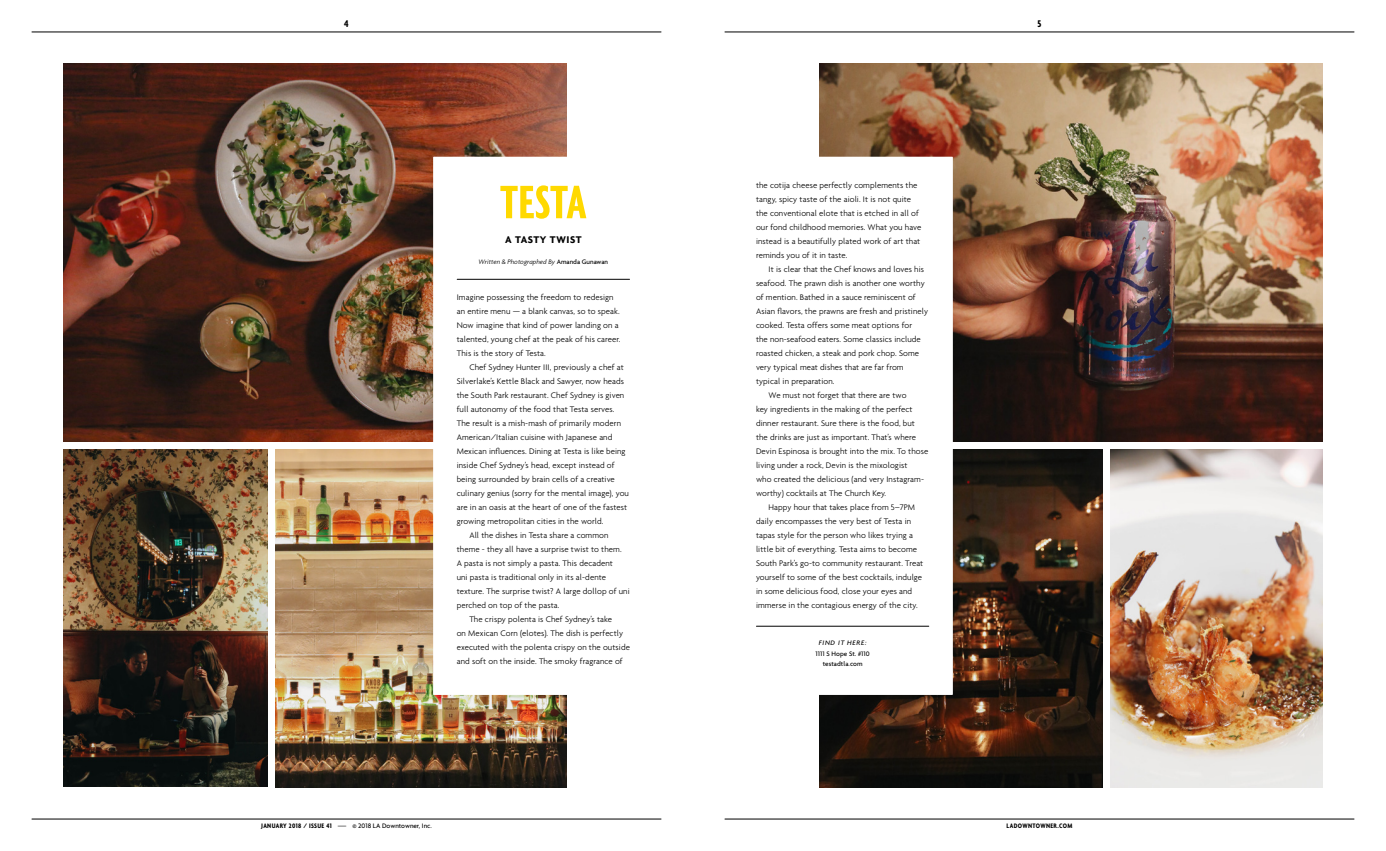
<style>
.page{position:relative;width:1386px;height:851px;background:#fff}
.page>*{position:absolute;margin:0;border:0;box-sizing:border-box;transform-origin:0 0}
.t1{font:700 extra-condensed 50.75px "Agenda";color:#ffd900}
.t2{font:700 10.5px "Agenda";letter-spacing:.05em;color:#000}
.t3{font:700 condensed 10.5px "Agenda";color:#000}
.t4{font:300 8.75px/14px "Agenda";letter-spacing:.01em;color:#000}
.t5{font:500 7px/10.5px "Agenda";letter-spacing:.005em;color:#000;text-align:center}
.t6{font:italic 300 7px "Agenda";color:#000}
.t7{font:700 condensed 7px "Agenda";letter-spacing:.05em;color:#000}
.t8{font:italic 500 7px "Agenda";letter-spacing:.1em;color:#000}
.s1{font-weight:500;font-style:normal}
.s2{font-weight:700;font-stretch:condensed}
.s3{font-stretch:condensed}
</style>
<div class="page">
<img style="left:276px;top:449px;width:291px;height:339px">
<img style="left:1110px;top:449px;width:213px;height:339px">
<img style="left:64px;top:449px;width:204px;height:337px">
<img style="left:819px;top:449px;width:283px;height:339px">
<img style="left:63px;top:63px;width:504px;height:378px">
<img style="left:819px;top:63px;width:504px;height:378px">
<hr style="left:32px;top:32px;width:629px;height:1px;background:#000">
<hr style="left:725px;top:32px;width:629px;height:1px;background:#000">
<hr style="left:32px;top:818px;width:629px;height:1px;background:#000">
<hr style="left:725px;top:818px;width:629px;height:1px;background:#000">
<div style="left:433px;top:157px;width:229px;height:538px;background:#fff"></div>
<div style="left:725px;top:157px;width:228px;height:538px;background:#fff"></div>
<hr style="left:457px;top:279px;width:173px;height:1px;background:#000">
<hr style="left:756px;top:625px;width:173px;height:1px;background:#000">
<p class="t3" style="left:344px;top:18px;width:6px">4</p>
<p class="t3" style="left:1038px;top:18px;width:5px">5</p>
<h1 class="t1" style="left:500px;top:173px;width:88px">TESTA</h1>
<p class="t4" style="left:756px;top:178px;width:167px">the cotija cheese perfectly complements the tangy, spicy taste of the aioli. It is not quite the conventional elote that is etched in all of our fond childhood memories. What you have instead is a beautifully plated work of art that reminds you of it in taste.</p>
<p class="t4" style="left:769px;top:262px;width:157px">It is clear that the Chef knows and loves his</p>
<p class="t4" style="left:756px;top:276px;width:170px">seafood. The prawn dish is another one worthy</p>
<p class="t4" style="left:756px;top:290px;width:161px">of mention. Bathed in a sauce reminiscent of</p>
<p class="t4" style="left:756px;top:304px;width:174px">Asian flavors, the prawns are fresh and pristinely</p>
<p class="t4" style="left:756px;top:318px;width:158px">cooked. Testa offers some meat options for</p>
<p class="t4" style="left:756px;top:332px;width:166px">the non-seafood eaters. Some classics include</p>
<p class="t4" style="left:756px;top:346px;width:165px">roasted chicken, a steak and pork chop. Some</p>
<p class="t4" style="left:756px;top:360px;width:149px">very typical meat dishes that are far from</p>
<p class="t4" style="left:756px;top:374px;width:80px">typical in preparation.</p>
<p class="t4" style="left:769px;top:388px;width:139px">We must not forget that there are two</p>
<p class="t4" style="left:756px;top:402px;width:158px">key ingredients in the making of the perfect</p>
<p class="t4" style="left:756px;top:416px;width:160px">dinner restaurant. Sure there is the food, but</p>
<p class="t4" style="left:756px;top:430px;width:162px">the drinks are just as important. That’s where</p>
<p class="t4" style="left:756px;top:444px;width:174px">Devin Espinosa is brought into the mix. To those</p>
<p class="t4" style="left:756px;top:458px;width:153px">living under a rock, Devin is the mixologist</p>
<p class="t4" style="left:756px;top:472px;width:170px">who created the delicious (and very Instagram-</p>
<p class="t4" style="left:756px;top:486px;width:132px">worthy) cocktails at The Church Key.</p>
<p class="t4" style="left:769px;top:500px;width:148px">Happy hour that takes place from 5–7PM</p>
<p class="t4" style="left:756px;top:514px;width:157px">daily encompasses the very best of Testa in</p>
<p class="t4" style="left:756px;top:528px;width:158px">tapas style for the person who likes trying a</p>
<p class="t4" style="left:756px;top:542px;width:163px">little bit of everything. Testa aims to become</p>
<p class="t4" style="left:756px;top:556px;width:169px">South Park’s go-to community restaurant. Treat</p>
<p class="t4" style="left:756px;top:570px;width:168px">yourself to some of the best cocktails, indulge</p>
<p class="t4" style="left:756px;top:584px;width:158px">in some delicious food, close your eyes and</p>
<p class="t4" style="left:756px;top:598px;width:163px">immerse in the contagious energy of the city.</p>
<p class="t8" style="left:819px;top:638px;width:49px">FIND IT HERE:</p>
<p class="t5" style="left:816px;top:648px;width:56px">1111 S Hope St. #110 testadtla.com</p>
<p class="t2" style="left:505px;top:233px;width:78px">A TASTY TWIST</p>
<p class="t6" style="left:479px;top:258px;width:131px">Written &amp; Photographed By <span class="s1">Amanda Gunawan</span></p>
<p class="t4" style="left:457px;top:290px;width:165px">Imagine possessing the freedom to redesign an entire menu — a blank canvas, so to speak.<br>Now imagine that kind of power landing on a talented, young chef at the peak of his career.<br>This is the story of Testa.</p>
<p class="t4" style="left:469px;top:360px;width:156px">Chef Sydney Hunter III, previously a chef at</p>
<p class="t4" style="left:457px;top:374px;width:169px">Silverlake’s Kettle Black and Sawyer, now heads</p>
<p class="t4" style="left:457px;top:388px;width:169px">the South Park restaurant. Chef Sydney is given</p>
<p class="t4" style="left:457px;top:402px;width:159px">full autonomy of the food that Testa serves.</p>
<p class="t4" style="left:457px;top:416px;width:166px">The result is a mish-mash of primarily modern</p>
<p class="t4" style="left:457px;top:430px;width:157px">American/Italian cuisine with Japanese and</p>
<p class="t4" style="left:457px;top:444px;width:170px">Mexican influences. Dining at Testa is like being</p>
<p class="t4" style="left:457px;top:458px;width:159px">inside Chef Sydney’s head, except instead of</p>
<p class="t4" style="left:457px;top:472px;width:160px">being surrounded by brain cells of a creative</p>
<p class="t4" style="left:457px;top:486px;width:174px">culinary genius (sorry for the mental image), you</p>
<p class="t4" style="left:457px;top:500px;width:172px">are in an oasis at the heart of one of the fastest</p>
<p class="t4" style="left:457px;top:514px;width:148px">growing metropolitan cities in the world.</p>
<p class="t4" style="left:469px;top:528px;width:141px">All the dishes in Testa share a common</p>
<p class="t4" style="left:457px;top:542px;width:166px">theme - they all have a surprise twist to them.</p>
<p class="t4" style="left:457px;top:556px;width:158px">A pasta is not simply a pasta. This decadent</p>
<p class="t4" style="left:457px;top:570px;width:151px">uni pasta is traditional only in its al-dente</p>
<p class="t4" style="left:457px;top:584px;width:175px">texture. The surprise twist? A large dollop of uni</p>
<p class="t4" style="left:457px;top:598px;width:104px">perched on top of the pasta.</p>
<p class="t4" style="left:469px;top:612px;width:144px">The crispy polenta is Chef Sydney’s take</p>
<p class="t4" style="left:457px;top:626px;width:168px">on Mexican Corn (elotes). The dish is perfectly</p>
<p class="t4" style="left:457px;top:640px;width:175px">executed with the polenta crispy on the outside</p>
<p class="t4" style="left:457px;top:654px;width:168px">and soft on the inside. The smoky fragrance of</p>
<p class="t5" style="left:261px;top:820px;width:172px"><span class="s2">JANUARY 2018 / ISSUE 41</span> <span class="s3">—</span> © 2018 LA Downtowner, Inc.</p>
<p class="t7" style="left:1007px;top:822px;width:67px">LADOWNTOWNER.COM</p>
</div>
